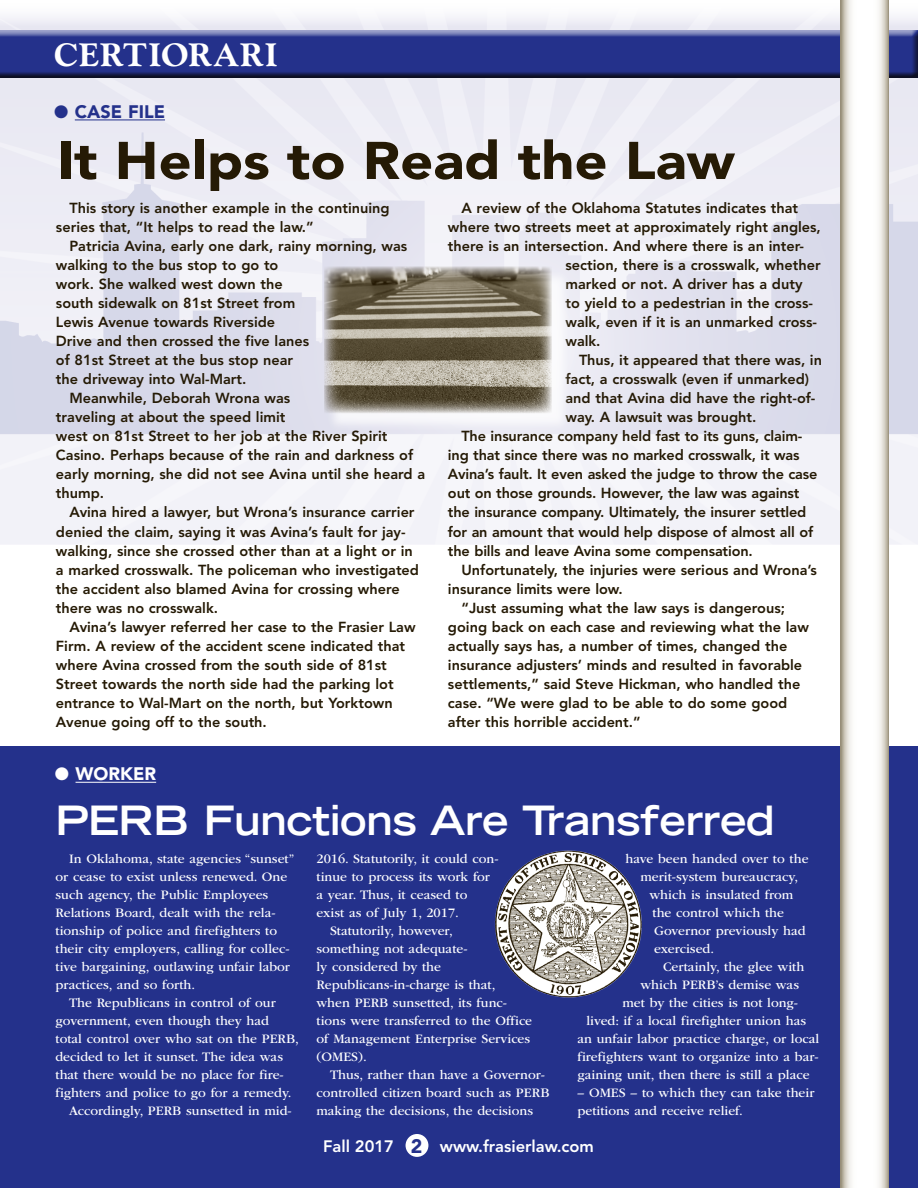
<style>
.page{position:relative;width:918px;height:1188px;background:#fff}
.page>*{position:absolute;margin:0;border:0;box-sizing:border-box;transform-origin:0 0}
.t1{font:900 52.5px "Avenir LT Std";color:#251a05;scale:1.1 1}
.BodyCopy{font:700 expanded 40.5px "Trade Gothic LT Std";letter-spacing:-.01em;color:#fff}
.t2{font:800 33px "Goudy Std";letter-spacing:.03em;color:#fff}
.t3{font:900 19.5px "Avenir LT Std";color:#24318b}
.t4{font:900 18px "Avenir LT Std";color:#24318b}
.t5{font:900 18px "Avenir LT Std";color:#fff}
.t6{font:800 16.5px "Avenir LT Std";color:#fff}
.BodyCopy-2{font:800 14.4px/19px "Avenir LT Std";color:#251a05}
.BodyCopy-3{font:13.5px/18px "ITC Garamond Std";color:#fff}
</style>
<div class="page">
<div style="left:0;top:746px;width:918px;height:442px;background:#24318b"></div>
<img style="left:0;top:0;width:918px;height:544px">
<div style="left:0;top:29px;width:918px;height:47px;background:#e7e6f1"></div>
<div style="left:0;top:30px;width:918px;height:48px;background:#251a05;opacity:.75"></div>
<div style="left:406px;top:1134px;width:22px;height:23px;background:#fff;border-radius:50%"></div>
<hr style="left:75px;top:119px;width:90px;height:1px;background:#24318b">
<hr style="left:76px;top:782px;width:80px;height:1px;background:#fff">
<svg style="left:841px;top:0;width:47px;height:1188px"></svg>
<div style="left:326px;top:269px;width:244px;height:163px;background:#fff;opacity:.75"></div>
<img style="left:324px;top:267px;width:228px;height:146px">
<img style="left:494px;top:850px;width:148px;height:147px">
<p class="t2" style="left:54px;top:36px;width:225px">CERTIORARI</p>
<p class="t4" style="left:54px;top:101px;width:113px">● CASE FILE</p>
<p class="t1" style="left:57px;top:129px;width:618px">It Helps to Read the Law</p>
<p class="BodyCopy-2" style="left:56px;top:198px;width:335px;text-indent:14px">This story is another example in the continuing series that, “It helps to read the law.”</p>
<p class="BodyCopy-2" style="left:56px;top:236px;width:353px;text-indent:14px">Patricia Avina, early one dark, rainy morning, was walking to the bus stop to go to<br>work. She walked west down the<br>south sidewalk on 81st Street from<br>Lewis Avenue towards Riverside<br>Drive and then crossed the five lanes<br>of 81st Street at the bus stop near<br>the driveway into Wal-Mart.</p>
<p class="BodyCopy-2" style="left:56px;top:389px;width:371px;text-indent:14px">Meanwhile, Deborah Wrona was<br>traveling at about the speed limit<br>west on 81st Street to her job at the River Spirit Casino. Perhaps because of the rain and darkness of early morning, she did not see Avina until she heard a thump.</p>
<p class="BodyCopy-2" style="left:56px;top:503px;width:365px;text-indent:14px">Avina hired a lawyer, but Wrona’s insurance carrier denied the claim, saying it was Avina’s fault for jay&shy;walking, since she crossed other than at a light or in a marked crosswalk. The policeman who investigated the accident also blamed Avina for crossing where there was no crosswalk.</p>
<p class="BodyCopy-2" style="left:56px;top:617px;width:361px;text-indent:14px">Avina’s lawyer referred her case to the Frasier Law Firm. A review of the accident scene indicated that where Avina crossed from the south side of 81st Street towards the north side had the parking lot entrance to Wal-Mart on the north, but Yorktown Avenue going off to the south.</p>
<p class="t5" style="left:55px;top:763px;width:103px">● WORKER</p>
<p class="BodyCopy-2" style="left:461px;top:198px;width:338px">A review of the Oklahoma Statutes indicates that</p>
<p class="BodyCopy-2" style="left:448px;top:217px;width:374px">where two streets meet at approximately right angles,</p>
<p class="BodyCopy-2" style="left:448px;top:236px;width:358px">there is an intersection. And where there is an inter-</p>
<p class="BodyCopy-2" style="left:566px;top:255px;width:257px">section, there is a crosswalk, whether</p>
<p class="BodyCopy-2" style="left:566px;top:274px;width:239px">marked or not. A driver has a duty</p>
<p class="BodyCopy-2" style="left:566px;top:293px;width:249px">to yield to a pedestrian in the cross-</p>
<p class="BodyCopy-2" style="left:566px;top:312px;width:253px">walk, even if it is an unmarked cross-</p>
<p class="BodyCopy-2" style="left:566px;top:332px;width:37px">walk.</p>
<p class="BodyCopy-2" style="left:566px;top:351px;width:258px;text-indent:14px">Thus, it appeared that there was, in fact, a crosswalk (even if unmarked) and that Avina did have the right-of&shy;way. A lawsuit was brought.</p>
<p class="BodyCopy-2" style="left:448px;top:427px;width:371px;text-indent:14px">The insurance company held fast to its guns, claim&shy;ing that since there was no marked crosswalk, it was Avina’s fault. It even asked the judge to throw the case out on those grounds. However, the law was against the insurance company. Ultimately, the insurer settled for an amount that would help dispose of almost all of the bills and leave Avina some compensation.</p>
<p class="BodyCopy-2" style="left:448px;top:560px;width:371px;text-indent:14px">Unfortunately, the injuries were serious and Wrona’s insurance limits were low.</p>
<p class="BodyCopy-2" style="left:448px;top:598px;width:362px;text-indent:14px">“Just assuming what the law says is dangerous; going back on each case and reviewing what the law actually says has, a number of times, changed the insurance adjusters’ minds and resulted in favorable settlements,” said Steve Hickman, who handled the case. “We were glad to be able to do some good after this horrible accident.”</p>
<p class="BodyCopy" style="left:56px;top:794px;width:721px">PERB Functions Are Transferred</p>
<p class="BodyCopy-3" style="left:56px;top:850px;width:240px;text-indent:14px">In Oklahoma, state agencies “sunset” or cease to exist unless renewed. One such agency, the Public Employees Relations Board, dealt with the rela&shy;tionship of police and firefighters to their city employers, calling for collec&shy;tive bargaining, outlawing unfair labor practices, and so forth.</p>
<p class="BodyCopy-3" style="left:56px;top:994px;width:245px;text-indent:14px">The Republicans in control of our government, even though they had<br>total control over who sat on the PERB, decided to let it sunset. The idea was that there would be no place for fire&shy;fighters and police to go for a remedy.</p>
<p class="BodyCopy-3" style="left:69px;top:1102px;width:224px">Accordingly, PERB sunsetted in mid-</p>
<p class="BodyCopy-3" style="left:317px;top:850px;width:184px">2016. Statutorily, it could con&shy;tinue to process its work for a year. Thus, it ceased to exist as of July 1, 2017.</p>
<p class="BodyCopy-3" style="left:317px;top:922px;width:217px;text-indent:14px">Statutorily, however,<br>something not adequate-<br>ly considered by the<br>Republicans-in-charge is that, when PERB sunsetted, its func&shy;tions were transferred to the Office of Management Enterprise Services (OMES).</p>
<p class="BodyCopy-3" style="left:317px;top:1066px;width:234px;text-indent:14px">Thus, rather than have a Governor&shy;controlled citizen board such as PERB making the decisions, the decisions</p>
<p class="BodyCopy-3" style="left:626px;top:850px;width:185px">have been handed over to the</p>
<p class="BodyCopy-3" style="left:640px;top:868px;width:159px">merit-system bureaucracy,</p>
<p class="BodyCopy-3" style="left:650px;top:886px;width:145px">which is insulated from</p>
<p class="BodyCopy-3" style="left:652px;top:904px;width:133px">the control which the</p>
<p class="BodyCopy-3" style="left:654px;top:922px;width:153px">Governor previously had</p>
<p class="BodyCopy-3" style="left:654px;top:940px;width:62px">exercised.</p>
<p class="BodyCopy-3" style="left:663px;top:958px;width:143px">Certainly, the glee with</p>
<p class="BodyCopy-3" style="left:640px;top:976px;width:160px">which PERB’s demise was</p>
<p class="BodyCopy-3" style="left:622px;top:994px;width:177px">met by the cities is not long-</p>
<p class="BodyCopy-3" style="left:586px;top:1012px;width:221px">lived: if a local firefighter union has</p>
<p class="BodyCopy-3" style="left:578px;top:1030px;width:243px">an unfair labor practice charge, or local</p>
<p class="BodyCopy-3" style="left:578px;top:1048px;width:243px">firefighters want to organize into a bar-</p>
<p class="BodyCopy-3" style="left:578px;top:1066px;width:234px">gaining unit, then there is still a place</p>
<p class="BodyCopy-3" style="left:578px;top:1084px;width:238px">– OMES – to which they can take their petitions and receive relief.</p>
<p class="t6" style="left:323px;top:1136px;width:72px">Fall 2017</p>
<p class="t3" style="left:411px;top:1134px;width:13px">2</p>
<p class="t6" style="left:440px;top:1136px;width:155px">www.frasierlaw.com</p>
</div>
